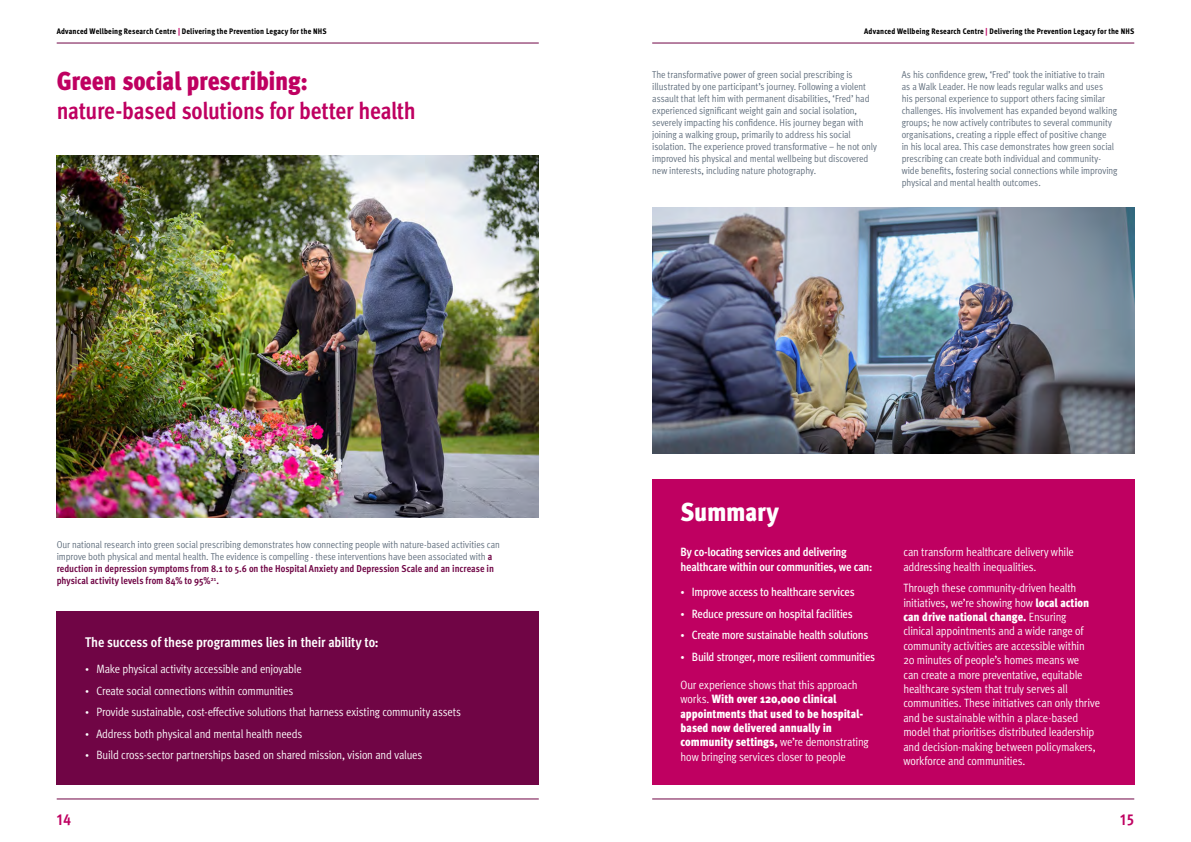
<style>
.page{position:relative;width:1191px;height:842px;background:#fff}
.page>*{position:absolute;margin:0;border:0;box-sizing:border-box;transform-origin:0 0}
.t1{font:900 condensed 26px "Meta Pro";letter-spacing:-.01em;color:#bf0061}
.t2{font:900 condensed 26px "Meta Pro";letter-spacing:-.015em;color:#fff}
.t3{font:700 condensed 24px "Meta Pro";letter-spacing:-.015em;color:#bf0061}
.t4{font:700 condensed 16px "Meta Pro";color:#bf0061}
.t5{font:700 condensed 14px "Meta Pro";letter-spacing:-.01em;color:#fff}
.t6{font:12px/14.4px "Meta Pro Cond Norm";letter-spacing:-.015em;color:#fff}
.t7{font:900 condensed 12px/14.4px "Meta Pro";letter-spacing:-.01em;color:#fff}
.t8{font:500 condensed 12px "Meta Pro";letter-spacing:-.02em;color:#fff}
.t9{font:700 condensed 12px/14.4px "Meta Pro";letter-spacing:-.02em;color:#fff}
.t10{font:10px/12px "Meta Pro Cond Norm";letter-spacing:-.005em;color:#5e6c7b}
.t11{font:700 condensed 10px/12px "Meta Pro";letter-spacing:-.005em;color:#700545}
.t12{font:800 condensed 8px "Meta Pro";letter-spacing:.015em;color:#000}
.s1{color:#bf0061}
.s2{font-family:"Meta Pro";font-weight:700;font-stretch:condensed;color:#700545}
.s3{font-size:10px}
.s4{font-family:"Meta Pro Cond Norm";font-weight:400;font-stretch:normal}
.s5{font-family:"Meta Pro";font-weight:900;font-stretch:condensed}
</style>
<div class="page">
<hr style="left:57px;top:798px;width:482px;height:1px;background:#700545">
<hr style="left:652px;top:798px;width:482px;height:1px;background:#700545">
<hr style="left:57px;top:43px;width:482px;height:1px;background:#700545">
<hr style="left:652px;top:43px;width:482px;height:1px;background:#700545">
<div style="left:652px;top:479px;width:482px;height:306px;background:#bf0061"></div>
<img style="left:57px;top:156px;width:482px;height:361px">
<div style="left:57px;top:611px;width:482px;height:174px;background:#700545"></div>
<img style="left:652px;top:208px;width:482px;height:246px">
<p class="t12" style="left:57px;top:25px;width:271px">Advanced Wellbeing Research Centre <span class="s1">|</span> Delivering the Prevention Legacy for the NHS</p>
<p class="t12" style="left:864px;top:25px;width:271px">Advanced Wellbeing Research Centre <span class="s1">|</span> Delivering the Prevention Legacy for the NHS</p>
<h1 class="t1" style="left:57px;top:61px;width:253px">Green social prescribing:</h1>
<h2 class="t3" style="left:57px;top:93px;width:361px">nature-based solutions for better health</h2>
<p class="t10" style="left:652px;top:68px;width:226px">The transformative power of green social prescribing is illustrated by one participant’s journey. Following a violent assault that left him with permanent disabilities, ‘Fred’ had experienced significant weight gain and social isolation, severely impacting his confidence. His journey began with joining a walking group, primarily to address his social isolation. The experience proved transformative – he not only improved his physical and mental wellbeing but discovered new interests, including nature photography.</p>
<p class="t10" style="left:901px;top:68px;width:217px">As his confidence grew, ‘Fred’ took the initiative to train<br>as a Walk Leader. He now leads regular walks and uses<br>his personal experience to support others facing similar challenges. His involvement has expanded beyond walking groups; he now actively contributes to several community organisations, creating a ripple effect of positive change<br>in his local area. This case demonstrates how green social prescribing can create both individual and community&shy;wide benefits, fostering social connections while improving physical and mental health outcomes.</p>
<p class="t10" style="left:57px;top:538px;width:445px">Our national research into green social prescribing demonstrates how connecting people with nature-based activities can improve both physical and mental health. The evidence is compelling - these interventions have been associated with <span class="s2">a</span></p>
<p class="t11" style="left:57px;top:562px;width:439px">reduction in depression symptoms from 8.1 to 5.6 on the Hospital Anxiety and Depression Scale and an increase in physical activity levels from 84% to 95%<sup>21</sup>.</p>
<h3 class="t5" style="left:85px;top:632px;width:295px">The success of these programmes lies in their ability to:</h3>
<p class="t6" style="left:85px;top:661px;width:218px"><span class="s3">•</span> Make physical activity accessible and enjoyable</p>
<p class="t6" style="left:85px;top:682px;width:210px"><span class="s3">•</span> Create social connections within communities</p>
<p class="t6" style="left:85px;top:704px;width:377px"><span class="s3">•</span> Provide sustainable, cost-effective solutions that harness existing community assets</p>
<p class="t6" style="left:85px;top:725px;width:219px"><span class="s3">•</span> Address both physical and mental health needs</p>
<p class="t6" style="left:85px;top:747px;width:339px"><span class="s3">•</span> Build cross-sector partnerships based on shared mission, vision and values</p>
<h1 class="t2" style="left:680px;top:492px;width:100px">Summary</h1>
<p class="t9" style="left:680px;top:544px;width:193px">By co-locating services and delivering healthcare within our communities, we can:</p>
<p class="t8" style="left:680px;top:583px;width:176px"><span class="s3">•</span> Improve access to healthcare services</p>
<p class="t8" style="left:680px;top:605px;width:174px"><span class="s3">•</span> Reduce pressure on hospital facilities</p>
<p class="t8" style="left:680px;top:626px;width:189px"><span class="s3">•</span> Create more sustainable health solutions</p>
<p class="t8" style="left:680px;top:648px;width:196px"><span class="s3">•</span> Build stronger, more resilient communities</p>
<p class="t6" style="left:680px;top:677px;width:179px">Our experience shows that this approach</p>
<p class="t7" style="left:680px;top:691px;width:190px"><span class="s4">works.</span> With over 120,000 clinical appointments that used to be hospital&shy;based now delivered annually in community settings, <span class="s4">we’re demonstrating</span></p>
<p class="t6" style="left:680px;top:749px;width:167px">how bringing services closer to people</p>
<p class="t6" style="left:903px;top:544px;width:172px">can transform healthcare delivery while addressing health inequalities.</p>
<p class="t6" style="left:903px;top:580px;width:187px">Through these community-driven health initiatives, we’re showing how <span class="s5">local action</span></p>
<p class="t7" style="left:903px;top:609px;width:164px">can drive national change. <span class="s4">Ensuring</span></p>
<p class="t6" style="left:903px;top:623px;width:198px">clinical appointments and a wide range of community activities are accessible within<br>20 minutes of people’s homes means we<br>can create a more preventative, equitable healthcare system that truly serves all communities. These initiatives can only thrive and be sustainable within a place-based model that prioritises distributed leadership and decision-making between policymakers, workforce and communities.</p>
<h3 class="t4" style="left:57px;top:807px;width:16px">14</h3>
<h3 class="t4" style="left:1120px;top:807px;width:15px">15</h3>
</div>
